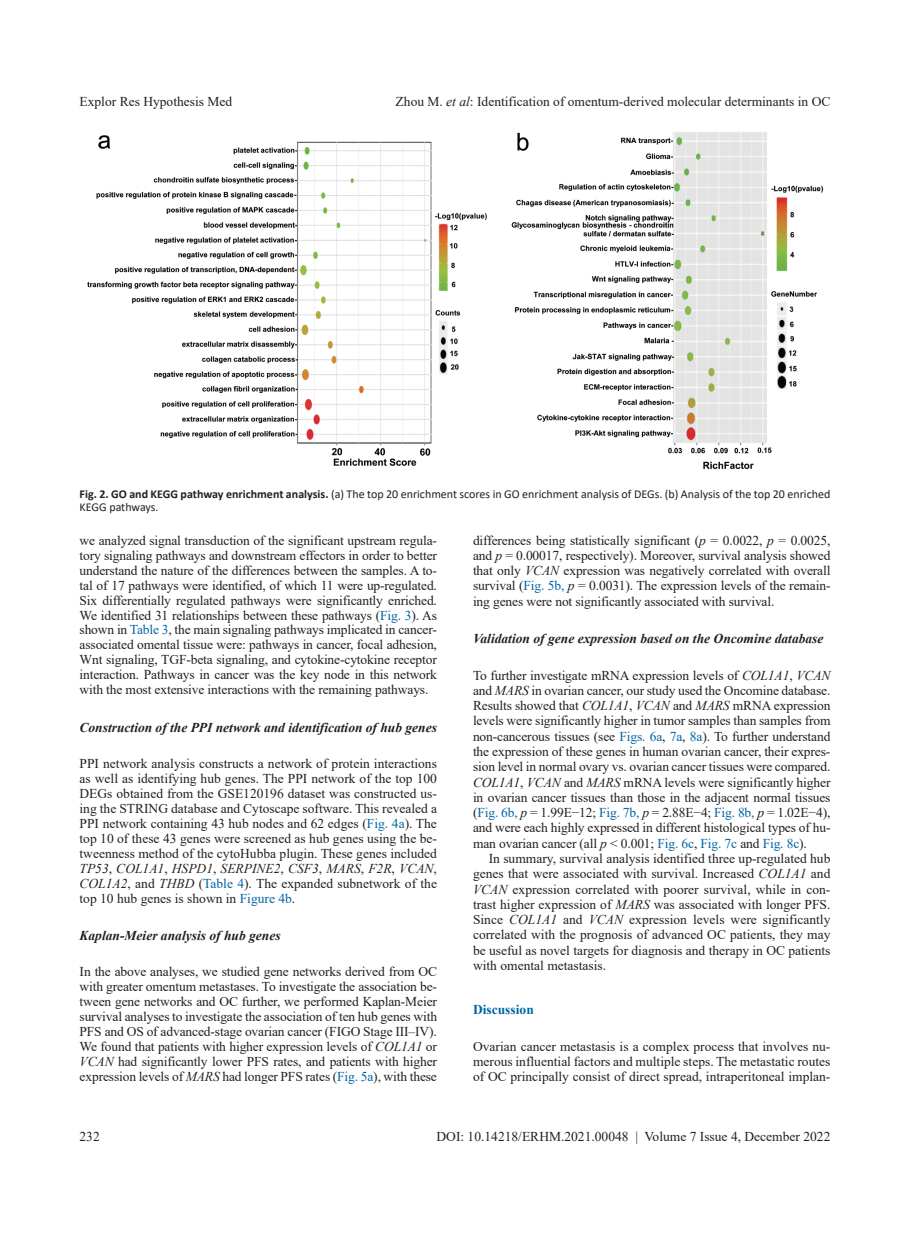
<style>
.page{position:relative;width:919px;height:1238px;background:#fff}
.page>*{position:absolute;margin:0;border:0;box-sizing:border-box;transform-origin:0 0}
.t1{font:13.5px/15px "Times New Roman";color:#231f20;text-align:justify}
.t2{font:italic 700 13.5px "Times New Roman";color:#231f20}
.t3{font:700 13.5px "Times New Roman";color:#0065a4}
.t4{font:12px/13.5px "Calibri";color:#231f20}
.s1{font-style:italic}
.s2{font-weight:700}
.s3{color:#0065a4}
</style>
<div class="page">
<img style="left:87px;top:132px;width:737px;height:338px">
<p class="t1" style="left:80px;top:93px;width:154px">Explor Res Hypothesis Med</p>
<p class="t1" style="left:395px;top:93px;width:436px">Zhou M. <span class="s1">et al</span>: Identification of omentum-derived molecular determinants in OC</p>
<p class="t4" style="left:80px;top:486px;width:752px"><span class="s2">Fig. 2. GO and KEGG pathway enrichment analysis.</span> (a) The top 20 enrichment scores in GO enrichment analysis of DEGs. (b) Analysis of the top 20 enriched<br>KEGG pathways.</p>
<p class="t1" style="left:80px;top:532px;width:359px">we analyzed signal transduction of the significant upstream regula&shy;tory signaling pathways and downstream effectors in order to better understand the nature of the differences between the samples. A to&shy;tal of 17 pathways were identified, of which 11 were up-regulated.<br>Six differentially regulated pathways were significantly enriched.<br>We identified 31 relationships between these pathways (<span class="s3">Fig. 3</span>). As shown in <span class="s3">Table 3</span>, the main signaling pathways implicated in cancer&shy;associated omental tissue were: pathways in cancer, focal adhesion, Wnt signaling, TGF-beta signaling, and cytokine-cytokine receptor interaction. Pathways in cancer was the key node in this network with the most extensive interactions with the remaining pathways.</p>
<p class="t2" style="left:80px;top:717px;width:359px">Construction of the PPI network and identification of hub genes</p>
<p class="t1" style="left:80px;top:755px;width:359px">PPI network analysis constructs a network of protein interactions as well as identifying hub genes. The PPI network of the top 100<br>DEGs obtained from the GSE120196 dataset was constructed us&shy;ing the STRING database and Cytoscape software. This revealed a PPI network containing 43 hub nodes and 62 edges (<span class="s3">Fig. 4a</span>). The top 10 of these 43 genes were screened as hub genes using the be&shy;tweenness method of the cytoHubba plugin. These genes included <span class="s1">TP53</span>, <span class="s1">COL1A1</span>, <span class="s1">HSPD1</span>, <span class="s1">SERPINE2</span>, <span class="s1">CSF3</span>, <span class="s1">MARS</span>, <span class="s1">F2R</span>, <span class="s1">VCAN</span>, <span class="s1">COL1A2</span>, and <span class="s1">THBD</span> (<span class="s3">Table 4</span>). The expanded subnetwork of the top 10 hub genes is shown in <span class="s3">Figure 4b</span>.</p>
<p class="t2" style="left:80px;top:926px;width:203px">Kaplan-Meier analysis of hub genes</p>
<p class="t1" style="left:80px;top:963px;width:359px">In the above analyses, we studied gene networks derived from OC with greater omentum metastases. To investigate the association be&shy;tween gene networks and OC further, we performed Kaplan-Meier survival analyses to investigate the association of ten hub genes with PFS and OS of advanced-stage ovarian cancer (FIGO Stage III–IV).<br>We found that patients with higher expression levels of <span class="s1">COL1A1</span> or <span class="s1">VCAN</span> had significantly lower PFS rates, and patients with higher expression levels of <span class="s1">MARS</span> had longer PFS rates (<span class="s3">Fig. 5a</span>), with these</p>
<p class="t1" style="left:473px;top:532px;width:359px">differences being statistically significant (<span class="s1">p</span> = 0.0022, <span class="s1">p</span> = 0.0025, and <span class="s1">p</span> = 0.00017, respectively). Moreover, survival analysis showed that only <span class="s1">VCAN</span> expression was negatively correlated with overall survival (<span class="s3">Fig. 5b,</span> <span class="s1">p</span> = 0.0031). The expression levels of the remain&shy;ing genes were not significantly associated with survival.</p>
<p class="t2" style="left:473px;top:629px;width:352px">Validation of gene expression based on the Oncomine database</p>
<p class="t1" style="left:473px;top:667px;width:359px">To further investigate mRNA expression levels of <span class="s1">COL1A1</span>, <span class="s1">VCAN </span>and <span class="s1">MARS</span> in ovarian cancer, our study used the Oncomine database.<br>Results showed that <span class="s1">COL1A1</span>, <span class="s1">VCAN</span> and <span class="s1">MARS</span> mRNA expression levels were significantly higher in tumor samples than samples from non-cancerous tissues (see <span class="s3">Figs. 6a</span>, <span class="s3">7a</span>, <span class="s3">8a</span>). To further understand the expression of these genes in human ovarian cancer, their expres&shy;sion level in normal ovary vs. ovarian cancer tissues were compared.<br><span class="s1">COL1A1</span>, <span class="s1">VCAN</span> and <span class="s1">MARS</span> mRNA levels were significantly higher in ovarian cancer tissues than those in the adjacent normal tissues (<span class="s3">Fig. 6b,</span> <span class="s1">p</span> = 1.99E−12; <span class="s3">Fig. 7b,</span> <span class="s1">p</span> = 2.88E−4; <span class="s3">Fig. 8b,</span> <span class="s1">p</span> = 1.02E−4), and were each highly expressed in different histological types of hu&shy;man ovarian cancer (all <span class="s1">p</span> &lt; 0.001; <span class="s3">Fig. 6c</span>, <span class="s3">Fig. 7c</span> and <span class="s3">Fig. 8c</span>).</p>
<p class="t1" style="left:473px;top:850px;width:359px;text-indent:16px">In summary, survival analysis identified three up-regulated hub genes that were associated with survival. Increased <span class="s1">COL1A1</span> and <span class="s1">VCAN</span> expression correlated with poorer survival, while in con&shy;trast higher expression of <span class="s1">MARS</span> was associated with longer PFS.<br>Since <span class="s1">COL1A1</span> and <span class="s1">VCAN</span> expression levels were significantly correlated with the prognosis of advanced OC patients, they may be useful as novel targets for diagnosis and therapy in OC patients with omental metastasis.</p>
<p class="t3" style="left:473px;top:999px;width:62px">Discussion</p>
<p class="t1" style="left:473px;top:1037px;width:359px">Ovarian cancer metastasis is a complex process that involves nu&shy;merous influential factors and multiple steps. The metastatic routes of OC principally consist of direct spread, intraperitoneal implan-</p>
<p class="t1" style="left:80px;top:1128px;width:22px">232</p>
<p class="t1" style="left:436px;top:1128px;width:395px">DOI: 10.14218/ERHM.2021.00048 | Volume 7 Issue 4, December 2022</p>
</div>
